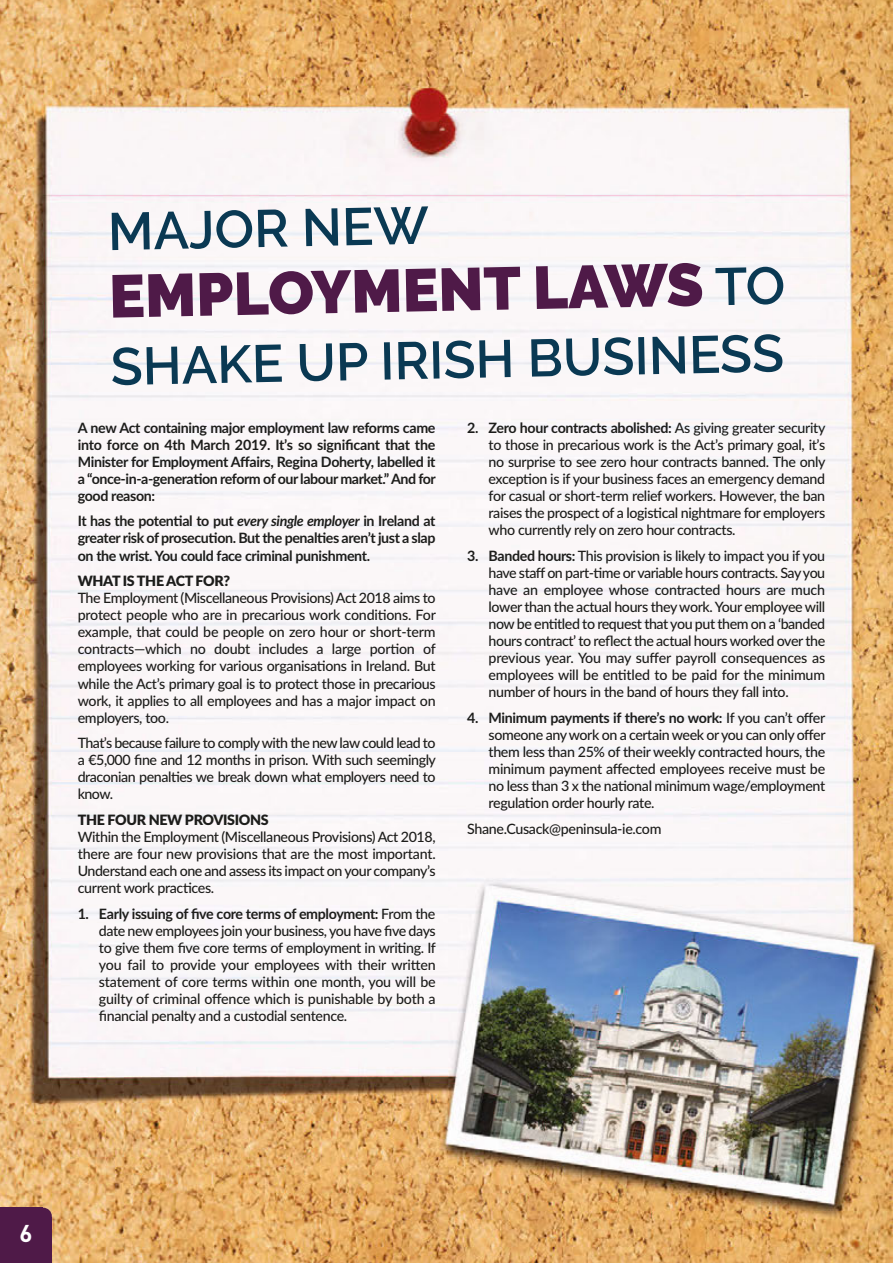
<style>
.page{position:relative;width:893px;height:1263px;background:#fff}
.page>*{position:absolute;margin:0;border:0;box-sizing:border-box;transform-origin:0 0}
.t1{font:900 60px "Raleway";color:#4f1a48}
.t2{font:600 52.5px "Raleway";color:#0a3953}
.t3{font:700 24px "DIN";color:#fff}
.t4{font:500 14.25px/17.1px "Lato";letter-spacing:-.025em;color:#1d1d1b;text-align:justify}
.t5{font:700 14.25px/17.1px "Lato";letter-spacing:-.03em;color:#1d1d1b;text-align:justify}
.t6{font:900 14.25px "Lato";letter-spacing:-.025em;color:#1d1d1b}
.s1{font-weight:600;font-size:52.5px;color:#0a3953}
.s2{font-style:italic}
.s3{font-weight:700}
</style>
<div class="page">
<img style="left:0;top:0;width:893px;height:1263px">
<div style="left:0;top:1208px;width:43px;height:55px;background:#4f1a48"></div>
<div style="left:0;top:1217px;width:52px;height:46px;background:#4f1a48"></div>
<div style="left:5px;top:1208px;width:47px;height:44px;background:#4f1a48;border-radius:9px"></div>
<p class="t2" style="left:108px;top:213px;width:322px;rotate:-1deg">MAJOR NEW</p>
<p class="t1" style="left:109px;top:274px;width:678px;rotate:-1deg">EMPLOYMENT LAWS <span class="s1">TO</span></p>
<p class="t2" style="left:110px;top:347px;width:675px;rotate:-1deg">SHAKE UP IRISH BUSINESS</p>
<p class="t5" style="left:78px;top:420px;width:360px">A new Act containing major employment law reforms came into force on 4th March 2019. It’s so significant that the Minister for Employment Affairs, Regina Doherty, labelled it a “once-in-a-generation reform of our labour market.” And for good reason:</p>
<p class="t5" style="left:78px;top:514px;width:359px">It has the potential to put <span class="s2">every single employer</span> in Ireland at greater risk of prosecution. But the penalties aren’t just a slap on the wrist. You could face criminal punishment.</p>
<p class="t6" style="left:78px;top:575px;width:154px">WHAT IS THE ACT FOR?</p>
<p class="t4" style="left:78px;top:590px;width:360px">The Employment (Miscellaneous Provisions) Act 2018 aims to protect people who are in precarious work conditions. For example, that could be people on zero hour or short-term contracts—which no doubt includes a large portion of employees working for various organisations in Ireland. But while the Act’s primary goal is to protect those in precarious work, it applies to all employees and has a major impact on employers, too.</p>
<p class="t4" style="left:78px;top:735px;width:360px">That’s because failure to comply with the new law could lead to a €5,000 fine and 12 months in prison. With such seemingly draconian penalties we break down what employers need to know.</p>
<p class="t6" style="left:78px;top:814px;width:192px">THE FOUR NEW PROVISIONS</p>
<p class="t4" style="left:78px;top:829px;width:359px">Within the Employment (Miscellaneous Provisions) Act 2018, there are four new provisions that are the most important.<br>Understand each one and assess its impact on your company’s current work practices.</p>
<p class="t4" style="left:99px;top:906px;width:338px;text-indent:-21px"><span class="s3">1. Early issuing of five core terms of employment:</span> From the date new employees join your business, you have five days to give them five core terms of employment in writing. If you fail to provide your employees with their written statement of core terms within one month, you will be guilty of criminal offence which is punishable by both a financial penalty and a custodial sentence.</p>
<p class="t4" style="left:489px;top:420px;width:338px;text-indent:-21px"><span class="s3">2. Zero hour contracts abolished:</span> As giving greater security to those in precarious work is the Act’s primary goal, it’s no surprise to see zero hour contracts banned. The only exception is if your business faces an emergency demand for casual or short-term relief workers. However, the ban raises the prospect of a logistical nightmare for employers who currently rely on zero hour contracts.</p>
<p class="t4" style="left:489px;top:548px;width:338px;text-indent:-21px"><span class="s3">3. Banded hours:</span> This provision is likely to impact you if you have staff on part-time or variable hours contracts. Say you have an employee whose contracted hours are much lower than the actual hours they work. Your employee will now be entitled to request that you put them on a ‘banded hours contract’ to reflect the actual hours worked over the previous year. You may suffer payroll consequences as employees will be entitled to be paid for the minimum number of hours in the band of hours they fall into.</p>
<p class="t4" style="left:489px;top:710px;width:338px;text-indent:-21px"><span class="s3">4. Minimum payments if there’s no work:</span> If you can’t offer someone any work on a certain week or you can only offer them less than 25% of their weekly contracted hours, the minimum payment affected employees receive must be no less than 3 x the national minimum wage/employment regulation order hourly rate.</p>
<p class="t4" style="left:467px;top:821px;width:196px">Shane.Cusack@peninsula-ie.com</p>
<p class="t3" style="left:19px;top:1225px;width:15px">6</p>
</div>
